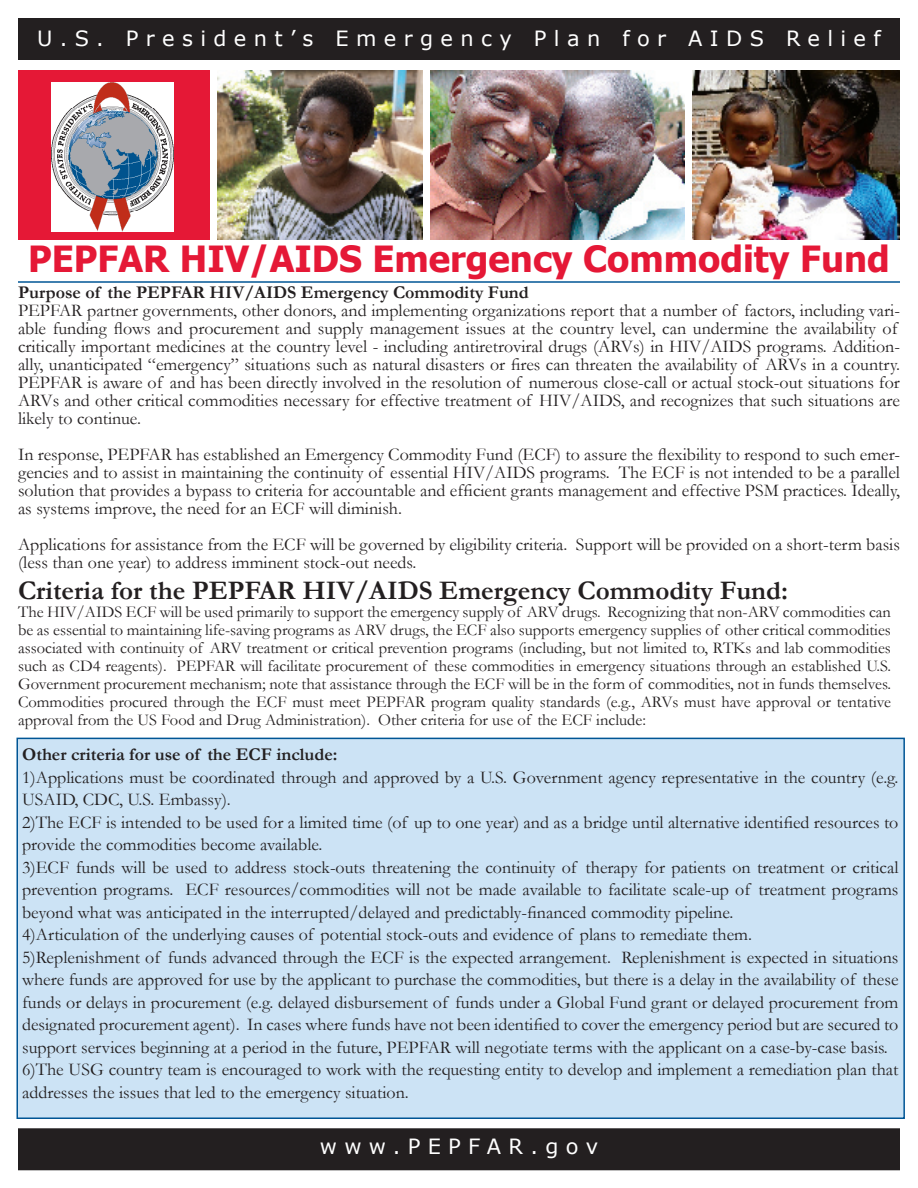
<style>
.page{position:relative;width:918px;height:1188px;background:#fff}
.page>*{position:absolute;margin:0;border:0;box-sizing:border-box;transform-origin:0 0}
.t1{font:700 36px "Tahoma";color:#e51836}
.t2{font:700 27px "Garamond";color:#231f20}
.t3{font:21px "MS Reference Sans Serif";letter-spacing:.35em;color:#fff}
.t4{font:18px/18px "Garamond";color:#231f20}
.t5{font:700 18px "Garamond";color:#231f20}
.t6{font:16.5px/18px "Garamond";color:#231f20;text-align:justify}
.s1{font-weight:700}
</style>
<div class="page">
<div style="left:19px;top:19px;width:880px;height:40px;background:#231f20"></div>
<div style="left:18px;top:18px;width:882px;height:42px;border:2px solid #231f20"></div>
<hr style="left:18px;top:281px;width:882px;height:2px;background:#005595">
<div style="left:19px;top:1129px;width:880px;height:41px;background:#231f20"></div>
<div style="left:18px;top:1128px;width:882px;height:42px;border:2px solid #231f20"></div>
<div style="left:18px;top:70px;width:192px;height:169px;background:#e51836"></div>
<img style="left:51px;top:83px;width:123px;height:148px">
<img style="left:217px;top:70px;width:205px;height:169px">
<img style="left:430px;top:70px;width:255px;height:169px">
<img style="left:692px;top:70px;width:208px;height:169px">
<div style="left:16px;top:738px;width:889px;height:381px;background:#cce3f5;border:2px solid #005595"></div>
<p class="t3" style="left:37px;top:25px;width:845px">U.S. President’s Emergency Plan for AIDS Relief</p>
<p class="t1" style="left:28px;top:233px;width:863px">PEPFAR HIV/AIDS Emergency Commodity Fund</p>
<p class="t5" style="left:18px;top:280px;width:512px">Purpose of the PEPFAR HIV/AIDS Emergency Commodity Fund</p>
<p class="t4" style="left:18px;top:301px;width:884px">PEPFAR partner governments, other donors, and implementing organizations report that a number of factors, including vari&shy;able funding flows and procurement and supply management issues at the country level, can undermine the availability of critically important medicines at the country level - including antiretroviral drugs (ARVs) in HIV/AIDS programs. Addition&shy;ally, unanticipated “emergency” situations such as natural disasters or fires can threaten the availability of ARVs in a country.<br>PEPFAR is aware of and has been directly involved in the resolution of numerous close-call or actual stock-out situations for ARVs and other critical commodities necessary for effective treatment of HIV/AIDS, and recognizes that such situations are likely to continue.</p>
<p class="t4" style="left:18px;top:445px;width:884px;text-align:justify">In response, PEPFAR has established an Emergency Commodity Fund (ECF) to assure the flexibility to respond to such emer&shy;gencies and to assist in maintaining the continuity of essential HIV/AIDS programs. The ECF is not intended to be a parallel solution that provides a bypass to criteria for accountable and efficient grants management and effective PSM practices. Ideally, as systems improve, the need for an ECF will diminish.</p>
<p class="t4" style="left:18px;top:535px;width:883px">Applications for assistance from the ECF will be governed by eligibility criteria. Support will be provided on a short-term basis (less than one year) to address imminent stock-out needs.</p>
<p class="t2" style="left:18px;top:572px;width:772px">Criteria for the PEPFAR HIV/AIDS Emergency Commodity Fund:</p>
<p class="t6" style="left:18px;top:602px;width:875px">The HIV/AIDS ECF will be used primarily to support the emergency supply of ARV drugs. Recognizing that non-ARV commodities can be as essential to maintaining life-saving programs as ARV drugs, the ECF also supports emergency supplies of other critical commodities associated with continuity of ARV treatment or critical prevention programs (including, but not limited to, RTKs and lab commodities such as CD4 reagents). PEPFAR will facilitate procurement of these commodities in emergency situations through an established U.S.<br>Government procurement mechanism; note that assistance through the ECF will be in the form of commodities, not in funds themselves.<br>Commodities procured through the ECF must meet PEPFAR program quality standards (e.g., ARVs must have approval or tentative approval from the US Food and Drug Administration). Other criteria for use of the ECF include:</p>
<p class="t4" style="left:22px;top:743px;width:878px;line-height:22.5px"><span class="s1">Other criteria for use of the ECF include:<br></span>1)Applications must be coordinated through and approved by a U.S. Government agency representative in the country (e.g.<br>USAID, CDC, U.S. Embassy).</p>
<p class="t4" style="left:22px;top:811px;width:878px;line-height:22.5px">2)The ECF is intended to be used for a limited time (of up to one year) and as a bridge until alternative identified resources to provide the commodities become available.</p>
<p class="t4" style="left:22px;top:856px;width:878px;line-height:22.5px;text-align:justify">3)ECF funds will be used to address stock-outs threatening the continuity of therapy for patients on treatment or critical prevention programs. ECF resources/commodities will not be made available to facilitate scale-up of treatment programs beyond what was anticipated in the interrupted/delayed and predictably-financed commodity pipeline.</p>
<p class="t4" style="left:22px;top:925px;width:731px">4)Articulation of the underlying causes of potential stock-outs and evidence of plans to remediate them.</p>
<p class="t4" style="left:22px;top:946px;width:878px;line-height:22.5px;text-align:justify">5)Replenishment of funds advanced through the ECF is the expected arrangement. Replenishment is expected in situations where funds are approved for use by the applicant to purchase the commodities, but there is a delay in the availability of these funds or delays in procurement (e.g. delayed disbursement of funds under a Global Fund grant or delayed procurement from designated procurement agent). In cases where funds have not been identified to cover the emergency period but are secured to support services beginning at a period in the future, PEPFAR will negotiate terms with the applicant on a case-by-case basis.</p>
<p class="t4" style="left:22px;top:1058px;width:878px;line-height:22.5px">6)The USG country team is encouraged to work with the requesting entity to develop and implement a remediation plan that addresses the issues that led to the emergency situation.</p>
<p class="t3" style="left:320px;top:1133px;width:280px">www.PEPFAR.gov</p>
</div>
